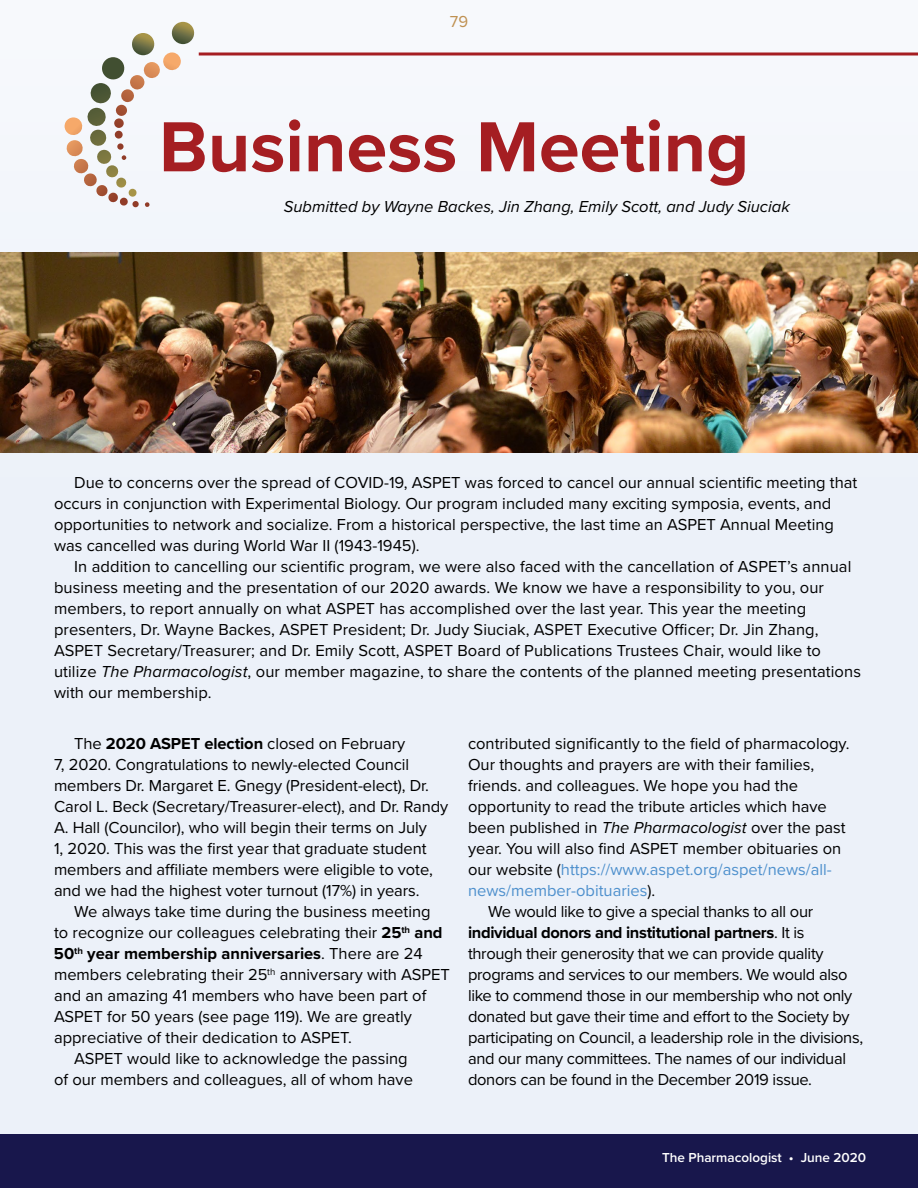
<style>
.page{position:relative;width:918px;height:1188px;background:#fff}
.page>*{position:absolute;margin:0;border:0;box-sizing:border-box;transform-origin:0 0}
.t1{font:700 73.5px "Proxima Nova";color:#a51e22}
.t2{font:16.5px/21px "Proxima Nova";color:#000}
.t3{font:16.5px "Proxima Nova";letter-spacing:-.02em;color:#000}
.t4{font:16.5px "Proxima Nova";color:#4e90cd}
.t5{font:italic 16.5px "Proxima Nova";color:#000}
.t6{font:700 16.5px "Proxima Nova";letter-spacing:-.02em;color:#000}
.t7{font:700 16.5px "Proxima Nova";color:#000}
.t8{font:16.5px "Proxima Nova";color:#c18b41}
.t9{font:600 13.5px "Proxima Nova";color:#fff}
.s1{font-style:italic}
.s2{font-weight:700}
.s3{font-weight:400}
.s4{color:#000}
</style>
<div class="page">
<div style="left:0;top:1134px;width:918px;height:54px;background:#18174c"></div>
<div style="left:0;top:0;width:918px;height:1134px;background:#ecf1f9"></div>
<svg style="left:65px;top:52px;width:116px;height:155px"></svg>
<img style="left:130px;top:33px;width:26px;height:22px">
<img style="left:170px;top:22px;width:26px;height:22px">
<hr style="left:199px;top:52px;width:719px;height:3px;background:#a51e22">
<img style="left:0;top:252px;width:918px;height:201px">
<p class="t8" style="left:450px;top:9px;width:20px">79</p>
<h1 class="t1" style="left:159px;top:92px;width:592px">Business Meeting</h1>
<p class="t5" style="left:284px;top:194px;width:508px">Submitted by Wayne Backes, Jin Zhang, Emily Scott, and Judy Siuciak</p>
<p class="t2" style="left:54px;top:472px;width:805px;text-indent:20px">Due to concerns over the spread of COVID-19, ASPET was forced to cancel our annual scientific meeting that occurs in conjunction with Experimental Biology. Our program included many exciting symposia, events, and opportunities to network and socialize. From a historical perspective, the last time an ASPET Annual Meeting was cancelled was during World War II (1943-1945).</p>
<p class="t2" style="left:54px;top:556px;width:809px;text-indent:20px">In addition to cancelling our scientific program, we were also faced with the cancellation of ASPET’s annual business meeting and the presentation of our 2020 awards. We know we have a responsibility to you, our members, to report annually on what ASPET has accomplished over the last year. This year the meeting presenters, Dr. Wayne Backes, ASPET President; Dr. Judy Siuciak, ASPET Executive Officer; Dr. Jin Zhang, ASPET Secretary/Treasurer; and Dr. Emily Scott, ASPET Board of Publications Trustees Chair, would like to utilize <span class="s1">The Pharmacologist</span>, our member magazine, to share the contents of the planned meeting presentations with our membership.</p>
<p class="t2" style="left:54px;top:733px;width:396px;text-indent:20px">The <span class="s2">2020 ASPET election</span> closed on February<br>7, 2020. Congratulations to newly-elected Council members Dr. Margaret E. Gnegy (President-elect), Dr.<br>Carol L. Beck (Secretary/Treasurer-elect), and Dr. Randy A. Hall (Councilor), who will begin their terms on July<br>1, 2020. This was the first year that graduate student members and affiliate members were eligible to vote, and we had the highest voter turnout (17%) in years.</p>
<p class="t2" style="left:74px;top:901px;width:358px">We always take time during the business meeting</p>
<p class="t2" style="left:54px;top:922px;width:390px">to recognize our colleagues celebrating their <span class="s2">25</span><sup>th</sup> <span class="s2">and</span></p>
<p class="t7" style="left:54px;top:941px;width:370px">50<sup>th</sup> year membership anniversaries<span class="s3">. There are 24</span></p>
<p class="t2" style="left:54px;top:964px;width:397px">members celebrating their 25<sup>th</sup> anniversary with ASPET</p>
<p class="t2" style="left:54px;top:985px;width:374px">and an amazing 41 members who have been part of</p>
<p class="t2" style="left:54px;top:1006px;width:359px">ASPET for 50 years (see page 119). We are greatly</p>
<p class="t2" style="left:54px;top:1027px;width:299px">appreciative of their dedication to ASPET.</p>
<p class="t2" style="left:74px;top:1048px;width:335px">ASPET would like to acknowledge the passing</p>
<p class="t2" style="left:54px;top:1069px;width:360px">of our members and colleagues, all of whom have</p>
<p class="t2" style="left:468px;top:733px;width:383px">contributed significantly to the field of pharmacology.</p>
<p class="t2" style="left:468px;top:754px;width:348px">Our thoughts and prayers are with their families,</p>
<p class="t2" style="left:468px;top:775px;width:332px">friends. and colleagues. We hope you had the</p>
<p class="t2" style="left:468px;top:796px;width:360px">opportunity to read the tribute articles which have</p>
<p class="t2" style="left:468px;top:817px;width:379px">been published in <span class="s1">The Pharmacologist</span> over the past</p>
<p class="t2" style="left:468px;top:838px;width:375px">year. You will also find ASPET member obituaries on</p>
<p class="t4" style="left:468px;top:857px;width:365px"><span class="s4">our website (</span>https://www.aspet.org/aspet/news/all-</p>
<p class="t4" style="left:468px;top:879px;width:189px">news/member-obituaries<span class="s4">).</span></p>
<p class="t3" style="left:488px;top:900px;width:327px">We would like to give a special thanks to all our</p>
<p class="t6" style="left:468px;top:921px;width:338px">individual donors and institutional partners<span class="s3">. It is</span></p>
<p class="t3" style="left:468px;top:942px;width:357px">through their generosity that we can provide quality</p>
<p class="t3" style="left:468px;top:963px;width:381px">programs and services to our members. We would also</p>
<p class="t3" style="left:468px;top:984px;width:386px">like to commend those in our membership who not only</p>
<p class="t3" style="left:468px;top:1005px;width:383px">donated but gave their time and effort to the Society by</p>
<p class="t3" style="left:468px;top:1026px;width:397px">participating on Council, a leadership role in the divisions,</p>
<p class="t3" style="left:468px;top:1047px;width:380px">and our many committees. The names of our individual</p>
<p class="t3" style="left:468px;top:1068px;width:346px">donors can be found in the December 2019 issue.</p>
<p class="t9" style="left:662px;top:1148px;width:206px">The Pharmacologist • June 2020</p>
</div>
